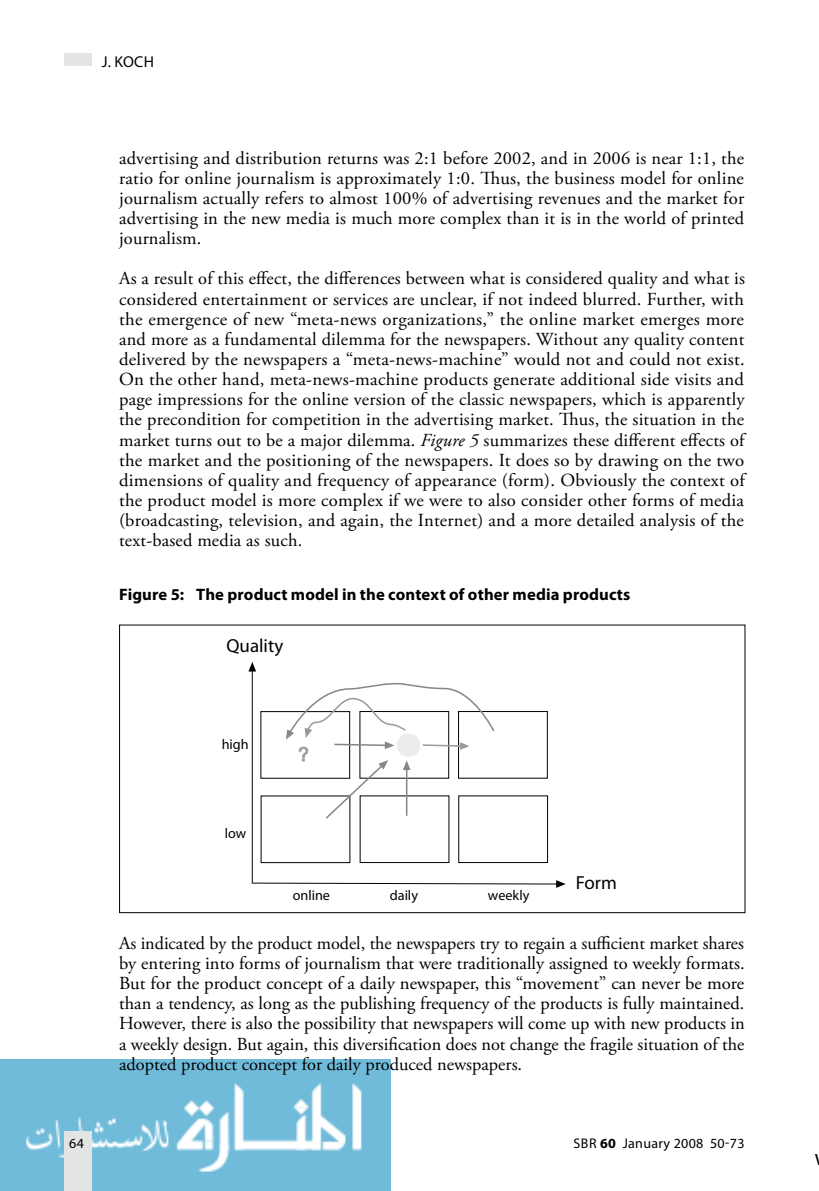
<style>
.page{position:relative;width:819px;height:1191px;background:#fff}
.page>*{position:absolute;margin:0;border:0;box-sizing:border-box;transform-origin:0 0}
.t1{font:18.9px "Myriad Pro";color:#000}
.t2{font:18.9px "Arial";color:#9c9d9f}
.t3{font:18.38px/20.1px "Adobe Garamond Pro";letter-spacing:.01em;color:#000;text-align:justify}
.t4{font:700 16.62px "Myriad Pro";letter-spacing:.01em;color:#000}
.t5{font:15.75px "Myriad Pro";color:#000}
.t6{font:14.17px "Myriad Pro";color:#000}
.t7{font:14px "Myriad Pro";letter-spacing:.02em;color:#000}
.s1{font-style:italic}
.s2{font-weight:700}
</style>
<div class="page">
<img style="left:0;top:1059px;width:390px;height:132px">
<div style="left:64px;top:1131px;width:28px;height:60px;background:#e3e4e4"></div>
<div style="left:64px;top:53px;width:28px;height:13px;background:#e3e4e4"></div>
<svg style="left:260px;top:711px;width:288px;height:152px"></svg>
<svg style="left:286px;top:682px;width:209px;height:138px"></svg>
<svg style="left:248px;top:662px;width:8px;height:9px"></svg>
<hr style="left:252px;top:671px;width:1px;height:212px;background:#000">
<svg style="left:252px;top:880px;width:313px;height:8px"></svg>
<div style="left:119px;top:624px;width:626px;height:289px;border:1px solid #000"></div>
<p class="t5" style="left:102px;top:52px;width:54px">J. Koch</p>
<p class="t3" style="left:119px;top:148px;width:626px">advertising and distribution returns was 2:1 before 2002, and in 2006 is near 1:1, the ratio for online journalism is approximately 1:0. Thus, the business model for online journalism actually refers to almost 100% of advertising revenues and the market for advertising in the new media is much more complex than it is in the world of printed journalism.</p>
<p class="t3" style="left:119px;top:269px;width:627px">As a result of this effect, the differences between what is considered quality and what is considered entertainment or services are unclear, if not indeed blurred. Further, with the emergence of new “meta-news organizations,” the online market emerges more and more as a fundamental dilemma for the newspapers. Without any quality content delivered by the newspapers a “meta-news-machine” would not and could not exist.<br>On the other hand, meta-news-machine products generate additional side visits and page impressions for the online version of the classic newspapers, which is apparently the precondition for competition in the advertising market. Thus, the situation in the market turns out to be a major dilemma. <span class="s1">Figure 5</span> summarizes these different effects of the market and the positioning of the newspapers. It does so by drawing on the two dimensions of quality and frequency of appearance (form). Obviously the context of the product model is more complex if we were to also consider other forms of media (broadcasting, television, and again, the Internet) and a more detailed analysis of the text-based media as such.</p>
<p class="t4" style="left:119px;top:583px;width:513px">Figure 5: The product model in the context of other media products</p>
<p class="t1" style="left:226px;top:634px;width:58px">Quality</p>
<p class="t6" style="left:222px;top:735px;width:29px">high</p>
<p class="t6" style="left:225px;top:825px;width:23px">low</p>
<p class="t2" style="left:298px;top:743px;width:12px">?</p>
<p class="t6" style="left:293px;top:886px;width:39px">online</p>
<p class="t6" style="left:390px;top:886px;width:30px">daily</p>
<p class="t6" style="left:488px;top:886px;width:43px">weekly</p>
<p class="t1" style="left:575px;top:871px;width:43px">Form</p>
<p class="t3" style="left:119px;top:933px;width:627px">As indicated by the product model, the newspapers try to regain a sufficient market shares by entering into forms of journalism that were traditionally assigned to weekly formats.<br>But for the product concept of a daily newspaper, this “movement” can never be more than a tendency, as long as the publishing frequency of the products is fully maintained.<br>However, there is also the possibility that newspapers will come up with new products in a weekly design. But again, this diversification does not change the fragile situation of the adopted product concept for daily produced newspapers.</p>
<p class="t7" style="left:69px;top:1134px;width:16px">64</p>
<p class="t7" style="left:573px;top:1134px;width:173px">sbr <span class="s2">60</span> January 2008 50-73</p>
</div>
